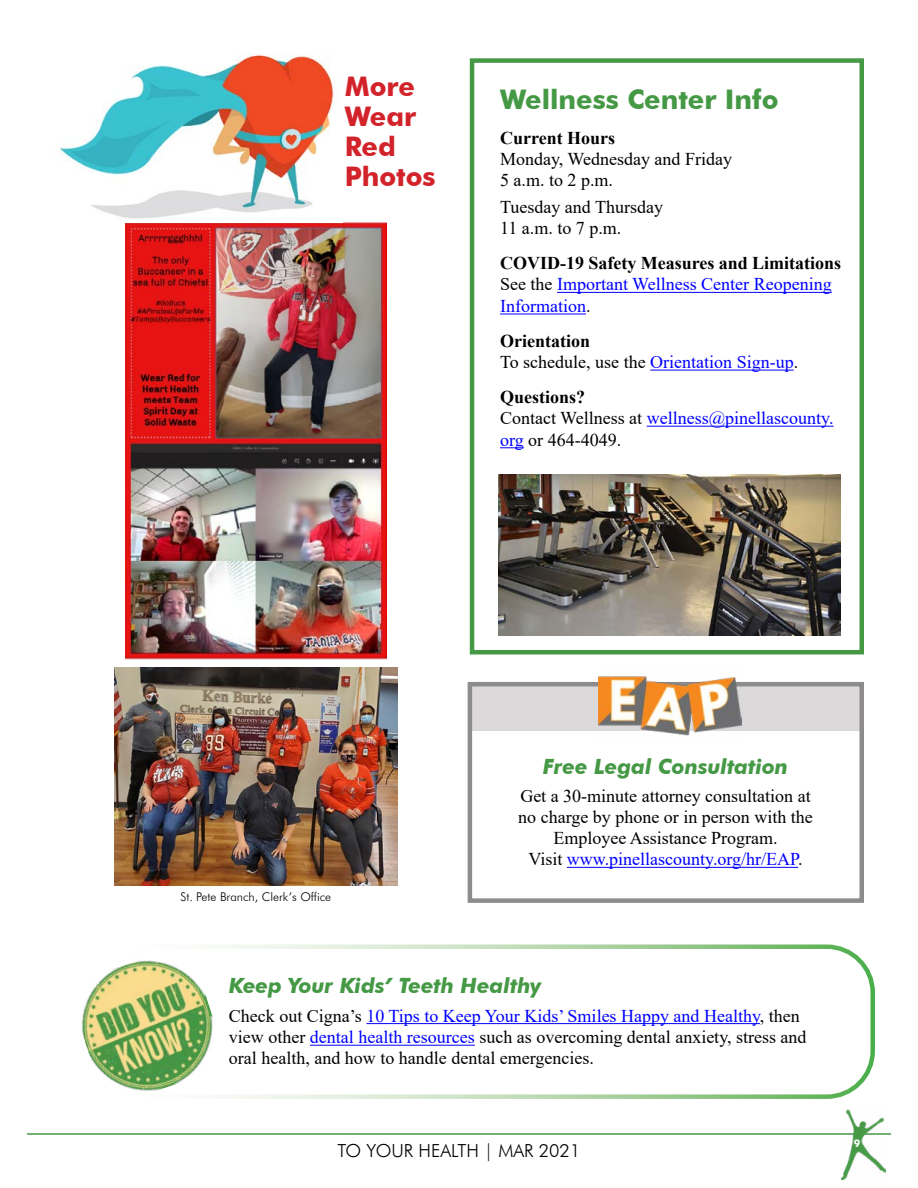
<style>
.page{position:relative;width:918px;height:1188px;background:#fff}
.page>*{position:absolute;margin:0;border:0;box-sizing:border-box;transform-origin:0 0}
.t1{font:700 27px "Futura BT";color:#459945}
.t2{font:700 27px/30px "Futura BT";color:#d3232a}
.t3{font:italic 700 21px "Futura BT";color:#459945}
.body_copy{font:18px/21.1px "Times New Roman";color:#000}
.body_copy-2{font:700 18px "Times New Roman";color:#000}
.body_copy-3{font:18px/21.6px "Times New Roman";color:#00f}
.t4{font:300 18px "Futura BT";color:#000}
.t5{font:300 12px "Futura BT";color:#000}
.t6{font:700 10.5px "Futura BT";color:#fff}
.s1{color:#000}
.s2{color:#00f}
</style>
<div class="page">
<hr style="left:27px;top:1133px;width:864px;height:2px;background:#459945">
<img style="left:841px;top:1109px;width:44px;height:71px">
<div style="left:470px;top:58px;width:394px;height:596px;border:4px solid #459945"></div>
<hr style="left:557px;top:292px;width:275px;height:1px;background:#00f">
<hr style="left:500px;top:314px;width:86px;height:1px;background:#00f">
<hr style="left:650px;top:370px;width:144px;height:1px;background:#00f">
<hr style="left:647px;top:426px;width:187px;height:1px;background:#00f">
<svg style="left:500px;top:447px;width:24px;height:1px"></svg>
<img style="left:125px;top:223px;width:262px;height:437px">
<img style="left:114px;top:667px;width:283px;height:218px">
<img style="left:499px;top:475px;width:341px;height:160px">
<div style="left:472px;top:686px;width:392px;height:44px;background:#dbd9da"></div>
<div style="left:468px;top:682px;width:396px;height:221px;border:4px solid #8d8b8e"></div>
<div style="left:109px;top:944px;width:766px;height:155px;border:4px solid #fff;border-radius:46px"></div>
<img style="left:599px;top:676px;width:142px;height:60px">
<hr style="left:567px;top:867px;width:231px;height:1px;background:#00f">
<hr style="left:366px;top:1023px;width:394px;height:1px;background:#00f">
<hr style="left:310px;top:1045px;width:165px;height:1px;background:#00f">
<img style="left:81px;top:944px;width:148px;height:155px">
<img style="left:54px;top:54px;width:280px;height:165px">
<h2 class="t2" style="left:345px;top:71px;width:92px">More<br>Wear<br>Red<br>Photos</h2>
<h2 class="t1" style="left:500px;top:83px;width:280px">Wellness Center Info</h2>
<p class="body_copy-2" style="left:500px;top:125px;width:117px">Current Hours</p>
<p class="body_copy" style="left:500px;top:147px;width:234px">Monday, Wednesday and Friday<br>5 a.m. to 2 p.m.</p>
<p class="body_copy" style="left:500px;top:196px;width:164px">Tuesday and Thursday<br>11 a.m. to 7 p.m.</p>
<p class="body_copy-2" style="left:500px;top:250px;width:343px">COVID-19 Safety Measures and Limitations</p>
<p class="body_copy-3" style="left:500px;top:273px;width:333px"><span class="s1">See the</span> Important Wellness Center Reopening<br>Information<span class="s1">.</span></p>
<p class="body_copy-2" style="left:500px;top:328px;width:91px">Orientation</p>
<p class="body_copy" style="left:500px;top:351px;width:300px">To schedule, use the <span class="s2">Orientation Sign-up</span>.</p>
<p class="body_copy-2" style="left:500px;top:384px;width:87px">Questions?</p>
<p class="body_copy" style="left:500px;top:407px;width:335px;line-height:21.6px">Contact Wellness at <span class="s2">wellness@pinellascounty. org</span> or 464-4049.</p>
<p class="t5" style="left:180px;top:889px;width:152px">St. Pete Branch, Clerk’s Office</p>
<h3 class="t3" style="left:543px;top:754px;width:247px">Free Legal Consultation</h3>
<p class="body_copy" style="left:518px;top:785px;width:296px;text-align:center">Get a 30-minute attorney consultation at no charge by phone or in person with the Employee Assistance Program.<br>Visit <span class="s2">www.pinellascounty.org/hr/EAP</span>.</p>
<h3 class="t3" style="left:229px;top:973px;width:314px">Keep Your Kids’ Teeth Healthy</h3>
<p class="body_copy" style="left:229px;top:1004px;width:579px">Check out Cigna’s <span class="s2">10 Tips to Keep Your Kids’ Smiles Happy and Healthy</span>, then view other <span class="s2">dental health resources</span> such as overcoming dental anxiety, stress and oral health, and how to handle dental emergencies.</p>
<p class="t4" style="left:338px;top:1139px;width:244px">TO YOUR HEALTH | MAR 2021</p>
<p class="t6" style="left:854px;top:1137px;width:8px">9</p>
</div>
